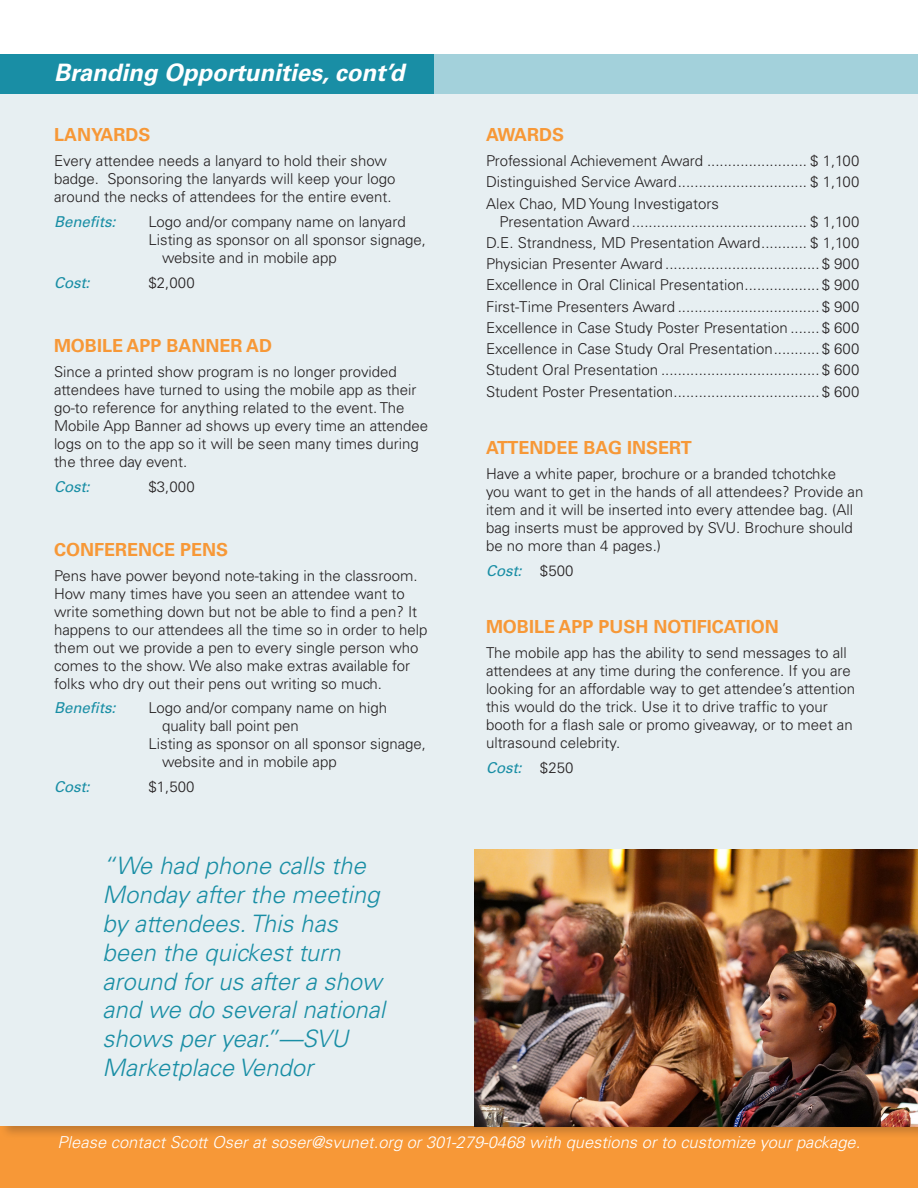
<style>
.page{position:relative;width:918px;height:1188px;background:#fff}
.page>*{position:absolute;margin:0;border:0;box-sizing:border-box;transform-origin:0 0}
.t1{font:italic 300 24px/28.8px "Univers";color:#198ea5}
.t2{font:italic 700 24px "Univers";color:#fff}
.t3{font:700 18px "Univers";color:#f79837}
.t4{font:italic 300 16.5px "Univers";color:#fff}
.t5{font:300 15px/18px "Univers";color:#231f20}
.t6{font:italic 15px "Univers";color:#198ea5}
.s1{font-weight:300;font-style:normal;color:#231f20}
</style>
<div class="page">
<div style="left:0;top:1123px;width:918px;height:65px;background:#f79837"></div>
<div style="left:0;top:1102px;width:918px;height:37px;background:#231f20;opacity:.25"></div>
<div style="left:0;top:54px;width:433px;height:40px;background:#198ea5"></div>
<div style="left:433px;top:54px;width:485px;height:40px;background:#a3d1db"></div>
<div style="left:0;top:94px;width:918px;height:1032px;background:#e7eff2"></div>
<img style="left:474px;top:850px;width:444px;height:276px">
<h1 class="t2" style="left:54px;top:59px;width:352px">Branding Opportunities, cont’d</h1>
<p class="t3" style="left:54px;top:125px;width:98px">LANYARDS</p>
<p class="t5" style="left:54px;top:152px;width:343px">Every attendee needs a lanyard to hold their show badge. Sponsoring the lanyards will keep your logo around the necks of attendees for the entire event.</p>
<p class="t6" style="left:54px;top:213px;width:63px">Benefits:</p>
<p class="t5" style="left:148px;top:213px;width:259px">Logo and/or company name on lanyard</p>
<p class="t5" style="left:148px;top:231px;width:279px">Listing as sponsor on all sponsor signage,</p>
<p class="t5" style="left:162px;top:249px;width:176px">website and in mobile app</p>
<p class="t6" style="left:54px;top:274px;width:37px">Cost:</p>
<p class="t5" style="left:148px;top:273px;width:48px">$2,000</p>
<p class="t3" style="left:54px;top:335px;width:220px">MOBILE APP BANNER AD</p>
<p class="t5" style="left:54px;top:363px;width:376px">Since a printed show program is no longer provided attendees have turned to using the mobile app as their go-to reference for anything related to the event. The Mobile App Banner ad shows up every time an attendee logs on to the app so it will be seen many times during the three day event.</p>
<p class="t6" style="left:54px;top:477px;width:37px">Cost:</p>
<p class="t5" style="left:148px;top:477px;width:48px">$3,000</p>
<p class="t3" style="left:54px;top:539px;width:176px">CONFERENCE PENS</p>
<p class="t5" style="left:54px;top:566px;width:375px">Pens have power beyond note-taking in the classroom.<br>How many times have you seen an attendee want to write something down but not be able to find a pen? It happens to our attendees all the time so in order to help them out we provide a pen to every single person who comes to the show. We also make extras available for folks who dry out their pens out writing so much.</p>
<p class="t6" style="left:54px;top:699px;width:63px">Benefits:</p>
<p class="t5" style="left:148px;top:699px;width:240px">Logo and/or company name on high</p>
<p class="t5" style="left:162px;top:717px;width:139px">quality ball point pen</p>
<p class="t5" style="left:148px;top:735px;width:279px">Listing as sponsor on all sponsor signage,</p>
<p class="t5" style="left:162px;top:753px;width:176px">website and in mobile app</p>
<p class="t6" style="left:54px;top:778px;width:37px">Cost:</p>
<p class="t5" style="left:148px;top:778px;width:48px">$1,500</p>
<h1 class="t1" style="left:103px;top:852px;width:284px">“We had phone calls the<br>Monday after the meeting by attendees. This has been the quickest turn around for us after a show and we do several national shows per year.”—SVU<br>Marketplace Vendor</h1>
<p class="t3" style="left:486px;top:125px;width:80px">AWARDS</p>
<p class="t5" style="left:486px;top:150px;width:375px;line-height:21.3px;text-align:justify">Professional Achievement Award ........................ $ 1,100<br>Distinguished Service Award............................... $ 1,100<br>Alex Chao, MD Young Investigators</p>
<p class="t5" style="left:486px;top:211px;width:375px;line-height:21.3px;text-align:justify;text-indent:14px">Presentation Award .......................................... $ 1,100<br>D.E. Strandness, MD Presentation Award........... $ 1,100<br>Physician Presenter Award .....................................$ 900<br>Excellence in Oral Clinical Presentation..................$ 900<br>First-Time Presenters Award ..................................$ 900<br>Excellence in Case Study Poster Presentation .......$ 600<br>Excellence in Case Study Oral Presentation...........$ 600<br>Student Oral Presentation ......................................$ 600<br>Student Poster Presentation...................................$ 600</p>
<p class="t3" style="left:486px;top:437px;width:207px">ATTENDEE BAG INSERT</p>
<p class="t5" style="left:486px;top:465px;width:379px">Have a white paper, brochure or a branded tchotchke you want to get in the hands of all attendees? Provide an item and it will be inserted into every attendee bag. (All bag inserts must be approved by SVU. Brochure should be no more than 4 pages.)</p>
<p class="t6" style="left:486px;top:562px;width:89px">Cost: <span class="s1">$500</span></p>
<p class="t3" style="left:486px;top:616px;width:294px">MOBILE APP PUSH NOTIFICATION</p>
<p class="t5" style="left:486px;top:644px;width:371px">The mobile app has the ability to send messages to all attendees at any time during the conference. If you are looking for an affordable way to get attendee’s attention this would do the trick. Use it to drive traffic to your booth for a flash sale or promo giveaway, or to meet an ultrasound celebrity.</p>
<p class="t6" style="left:486px;top:759px;width:89px">Cost: <span class="s1">$250</span></p>
<p class="t4" style="left:58px;top:1132px;width:804px">Please contact Scott Oser at soser@svunet.org or 301-279-0468 with questions or to customize your package.</p>
</div>
